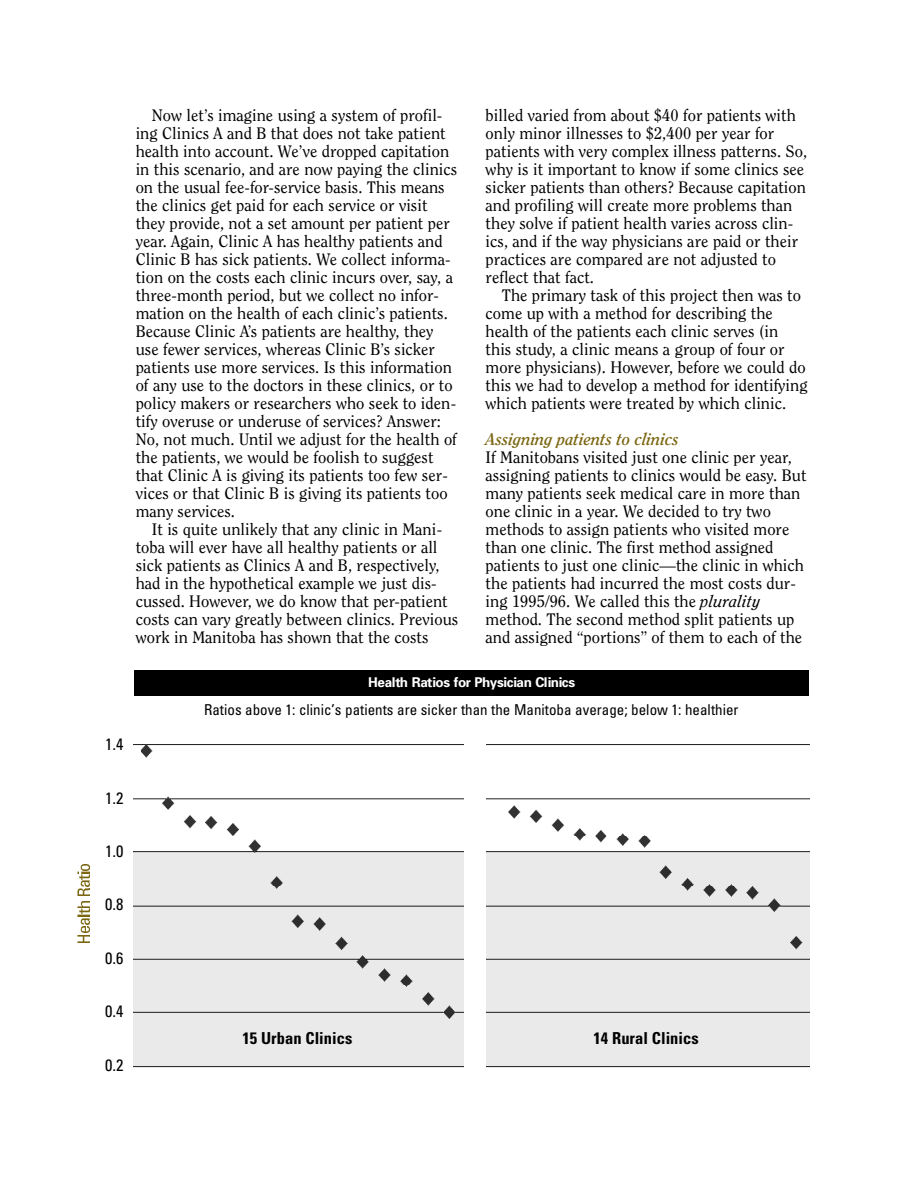
<style>
.page{position:relative;width:918px;height:1188px;background:#fff}
.page>*{position:absolute;margin:0;border:0;box-sizing:border-box;transform-origin:0 0}
.t1{font:16.5px/18px "Clearface";color:#000}
.t2{font:700 condensed 16.5px "Univers";color:#000}
.t3{font:italic 700 16.5px "Clearface";color:#7b6712}
.t4{font:condensed 16.5px "Univers";color:#000}
.t5{font:condensed 15px "Univers";color:#000}
.t6{font:700 13.5px "Univers";letter-spacing:-.025em;color:#fff}
.s1{font-style:italic}
</style>
<div class="page">
<img style="left:134px;top:744px;width:676px;height:324px">
<div style="left:134px;top:671px;width:675px;height:25px;background:#000"></div>
<img style="left:77px;top:935px;width:13px;height:8px">
<svg style="left:77px;top:914px;width:13px;height:19px"></svg>
<img style="left:77px;top:902px;width:13px;height:12px">
<img style="left:77px;top:888px;width:13px;height:7px">
<svg style="left:80px;top:881px;width:10px;height:6px"></svg>
<img style="left:79px;top:874px;width:11px;height:6px">
<svg style="left:77px;top:864px;width:13px;height:10px"></svg>
<div style="left:464px;top:727px;width:22px;height:352px;background:#fff"></div>
<p class="t4" style="left:105px;top:738px;width:20px">1.4</p>
<p class="t1" style="left:486px;top:107px;width:323px">billed varied from about $40 for patients with only minor illnesses to $2,400 per year for patients with very complex illness patterns. So, why is it important to know if some clinics see sicker patients than others? Because capitation and profiling will create more problems than they solve if patient health varies across clin&shy;ics, and if the way physicians are paid or their practices are compared are not adjusted to reflect that fact.</p>
<p class="t1" style="left:486px;top:287px;width:324px;text-indent:16px">The primary task of this project then was to come up with a method for describing the health of the patients each clinic serves (in this study, a clinic means a group of four or more physicians). However, before we could do this we had to develop a method for identifying which patients were treated by which clinic.</p>
<p class="t3" style="left:486px;top:432px;width:195px">Assigning patients to clinics</p>
<p class="t1" style="left:486px;top:449px;width:323px">If Manitobans visited just one clinic per year, assigning patients to clinics would be easy. But many patients seek medical care in more than one clinic in a year. We decided to try two methods to assign patients who visited more than one clinic. The first method assigned patients to just one clinic—the clinic in which the patients had incurred the most costs dur&shy;ing 1995/96. We called this the <span class="s1">plurality </span>method. The second method split patients up and assigned “portions” of them to each of the</p>
<p class="t6" style="left:368px;top:677px;width:208px">Health Ratios for Physician Clinics</p>
<p class="t1" style="left:136px;top:107px;width:323px;text-indent:16px">Now let’s imagine using a system of profil&shy;ing Clinics A and B that does not take patient health into account. We’ve dropped capitation in this scenario, and are now paying the clinics on the usual fee-for-service basis. This means the clinics get paid for each service or visit they provide, not a set amount per patient per year. Again, Clinic A has healthy patients and Clinic B has sick patients. We collect informa&shy;tion on the costs each clinic incurs over, say, a three-month period, but we collect no infor&shy;mation on the health of each clinic’s patients.<br>Because Clinic A’s patients are healthy, they use fewer services, whereas Clinic B’s sicker patients use more services. Is this information of any use to the doctors in these clinics, or to policy makers or researchers who seek to iden&shy;tify overuse or underuse of services? Answer:<br>No, not much. Until we adjust for the health of the patients, we would be foolish to suggest that Clinic A is giving its patients too few ser&shy;vices or that Clinic B is giving its patients too many services.</p>
<p class="t1" style="left:136px;top:521px;width:324px;text-indent:16px">It is quite unlikely that any clinic in Mani&shy;toba will ever have all healthy patients or all sick patients as Clinics A and B, respectively, had in the hypothetical example we just dis&shy;cussed. However, we do know that per-patient costs can vary greatly between clinics. Previous work in Manitoba has shown that the costs</p>
<p class="t5" style="left:204px;top:704px;width:536px">Ratios above 1: clinic’s patients are sicker than the Manitoba average; below 1: healthier</p>
<p class="t4" style="left:105px;top:792px;width:20px">1.2</p>
<p class="t4" style="left:105px;top:845px;width:20px">1.0</p>
<p class="t4" style="left:105px;top:899px;width:20px">0.8</p>
<p class="t4" style="left:105px;top:952px;width:20px">0.6</p>
<p class="t4" style="left:105px;top:1005px;width:20px">0.4</p>
<p class="t4" style="left:105px;top:1059px;width:20px">0.2</p>
<p class="t2" style="left:243px;top:1032px;width:111px">15 Urban Clinics</p>
<p class="t2" style="left:594px;top:1032px;width:107px">14 Rural Clinics</p>
</div>
